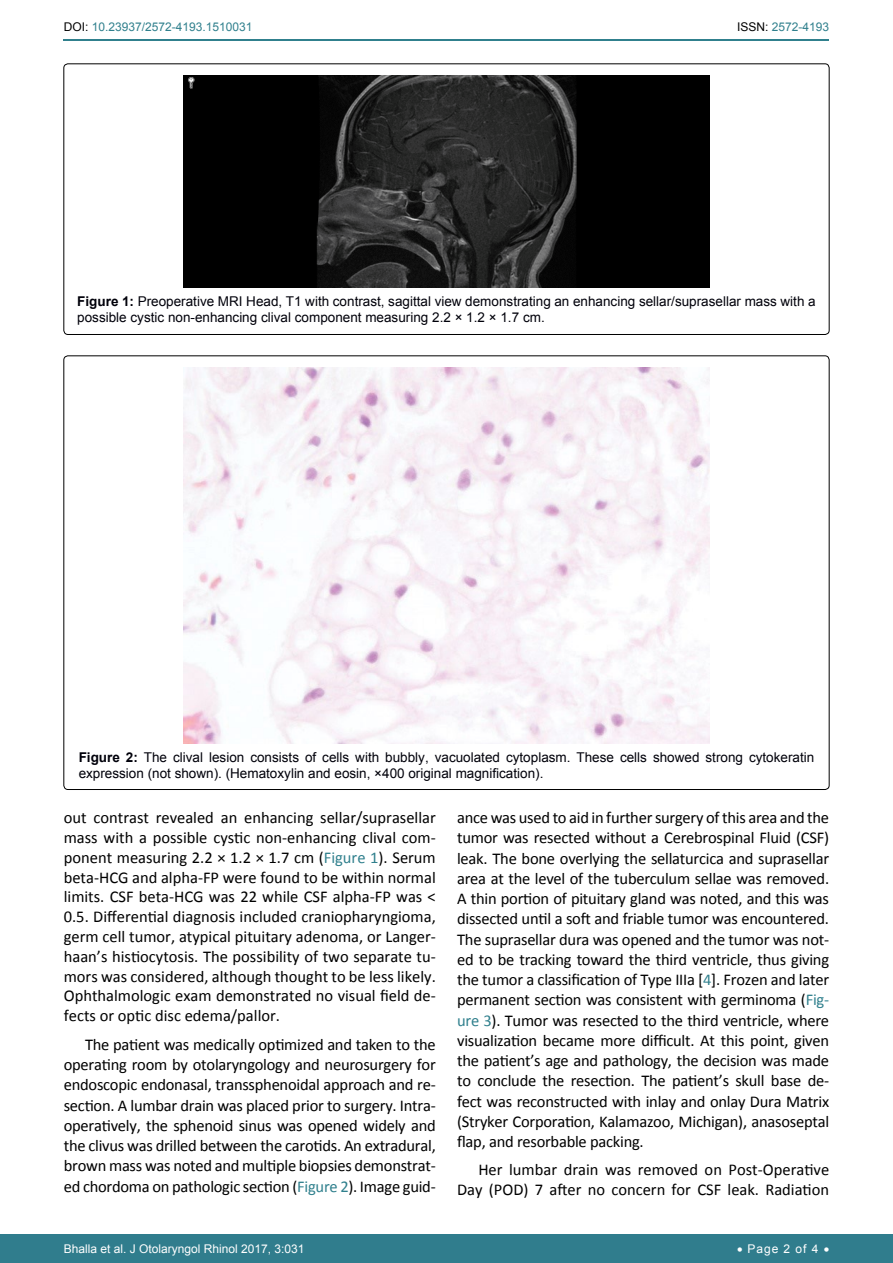
<style>
.page{position:relative;width:893px;height:1263px;background:#fff}
.page>*{position:absolute;margin:0;border:0;box-sizing:border-box;transform-origin:0 0}
.t1{font:16.5px/20.2px "Calibri";color:#000;text-align:justify}
.t2{font:13.5px/16.2px "Arial";color:#00000a}
.t3{font:12px "Arial";color:#fff}
.t4{font:12px "Arial";color:#30808d}
.s1{color:#000}
.s2{font-weight:700}
.s3{color:#30808d}
</style>
<div class="page">
<hr style="left:64px;top:40px;width:765px;height:1px;background:#30808d">
<div style="left:0;top:1234px;width:893px;height:29px;background:#307d8d"></div>
<img style="left:184px;top:76px;width:525px;height:212px">
<img style="left:184px;top:367px;width:525px;height:377px">
<p class="t4" style="left:64px;top:19px;width:190px"><span class="s1">DOI:</span> 10.23937/2572-4193.1510031</p>
<p class="t4" style="left:737px;top:19px;width:94px"><span class="s1">ISSN:</span> 2572-4193</p>
<p class="t2" style="left:77px;top:294px;width:740px"><span class="s2">Figure 1:</span> Preoperative MRI Head, T1 with contrast, sagittal view demonstrating an enhancing sellar/suprasellar mass with a possible cystic non-enhancing clival component measuring 2.2 × 1.2 × 1.7 cm.</p>
<p class="t2" style="left:79px;top:749px;width:737px"><span class="s2">Figure 2:</span> The clival lesion consists of cells with bubbly, vacuolated cytoplasm. These cells showed strong cytokeratin expression (not shown). (Hematoxylin and eosin, ×400 original magnification).</p>
<p class="t1" style="left:64px;top:808px;width:374px;line-height:19.8px">out contrast revealed an enhancing sellar/suprasellar mass with a possible cystic non-enhancing clival com&shy;ponent measuring 2.2 × 1.2 × 1.7 cm (<span class="s3">Figure 1</span>). Serum beta-HCG and alpha-FP were found to be within normal limits. CSF beta-HCG was 22 while CSF alpha-FP was &lt; 0.5. Differential diagnosis included craniopharyngioma, germ cell tumor, atypical pituitary adenoma, or Langer&shy;haan’s histiocytosis. The possibility of two separate tu&shy;mors was considered, although thought to be less likely.<br>Ophthalmologic exam demonstrated no visual field de&shy;fects or optic disc edema/pallor.</p>
<p class="t1" style="left:64px;top:1034px;width:374px;text-indent:21px">The patient was medically optimized and taken to the operating room by otolaryngology and neurosurgery for endoscopic endonasal, transsphenoidal approach and re&shy;section. A lumbar drain was placed prior to surgery. Intra&shy;operatively, the sphenoid sinus was opened widely and the clivus was drilled between the carotids. An extradural, brown mass was noted and multiple biopsies demonstrat&shy;ed chordoma on pathologic section (<span class="s3">Figure 2</span>). Image guid-</p>
<p class="t1" style="left:457px;top:808px;width:374px">ance was used to aid in further surgery of this area and the tumor was resected without a Cerebrospinal Fluid (CSF) leak. The bone overlying the sellaturcica and suprasellar area at the level of the tuberculum sellae was removed.<br>A thin portion of pituitary gland was noted, and this was dissected until a soft and friable tumor was encountered.<br>The suprasellar dura was opened and the tumor was not&shy;ed to be tracking toward the third ventricle, thus giving the tumor a classification of Type IIIa [<span class="s3">4</span>]. Frozen and later permanent section was consistent with germinoma (<span class="s3">Fig&shy;ure 3</span>). Tumor was resected to the third ventricle, where visualization became more difficult. At this point, given the patient’s age and pathology, the decision was made to conclude the resection. The patient’s skull base de&shy;fect was reconstructed with inlay and onlay Dura Matrix (Stryker Corporation, Kalamazoo, Michigan), anasoseptal flap, and resorbable packing.</p>
<p class="t1" style="left:457px;top:1160px;width:374px;line-height:19.8px;text-align:right">Her lumbar drain was removed on Post-Operative<br>Day (POD) 7 after no concern for CSF leak. Radiation</p>
<p class="t3" style="left:64px;top:1241px;width:242px">Bhalla et al. J Otolaryngol Rhinol 2017, 3:031</p>
<p class="t3" style="left:737px;top:1241px;width:94px">• Page 2 of 4 •</p>
</div>
